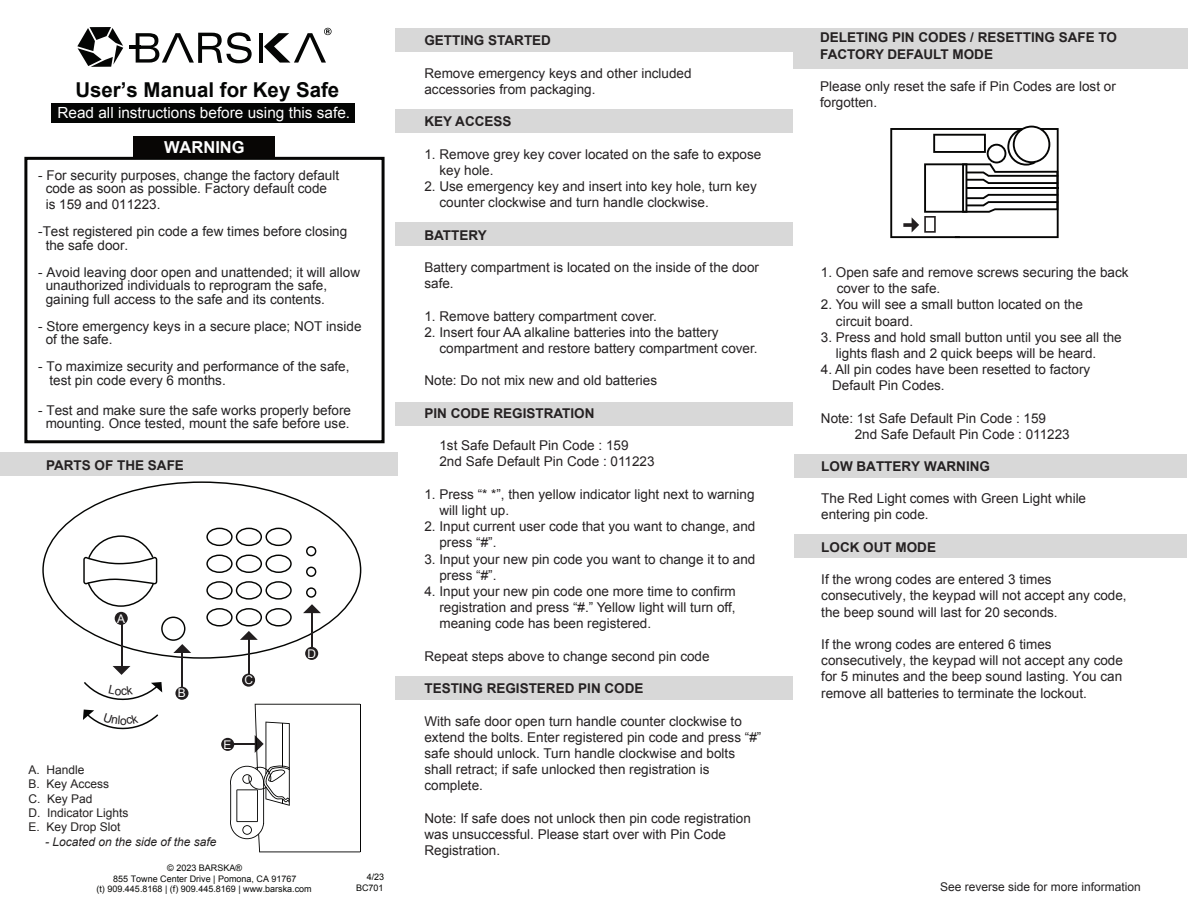
<style>
.page{position:relative;width:1188px;height:918px;background:#fff}
.page>*{position:absolute;margin:0;border:0;box-sizing:border-box;transform-origin:0 0}
.t1{font:700 20.55px "Arial";color:#040504}
.t2{font:700 16.5px "Arial";color:#fff}
.t3{font:15.3px "Arial";color:#fff}
.t4{font:13.5px/16.2px "Arial";color:#252122}
.t5{font:13.5px/13.5px "Arial";color:#232122}
.t6{font:700 13.5px/16.2px "Arial";color:#252122}
.t7{font:12px/14.4px "Arial";color:#242121}
.t8{font:12px "Arial";color:#232122}
.t9{font:italic 12px "Arial";color:#242121}
.t10{font:12px "Arial";color:#fff}
.t11{font:9px/10.5px "Arial";color:#0a0b09;text-align:center}
.t12{font:9px/10.8px "Arial";color:#050604;text-align:right}
.s1{color:#231f20}
</style>
<div class="page">
<div style="left:0;top:452px;width:397px;height:24px;background:#d8d8d8"></div>
<hr style="left:259px;top:33px;width:4px;height:29px;background:#040504">
<svg style="left:129px;top:32px;width:123px;height:31px"></svg>
<svg style="left:77px;top:27px;width:46px;height:40px"></svg>
<svg style="left:264px;top:28px;width:68px;height:35px"></svg>
<div style="left:24px;top:157px;width:361px;height:286px;border:3px solid #050504"></div>
<div style="left:134px;top:136px;width:141px;height:22px;background:#080605"></div>
<div style="left:51px;top:103px;width:304px;height:19px;background:#040504"></div>
<div style="left:396px;top:28px;width:397px;height:23px;background:#d8d8d8"></div>
<div style="left:396px;top:110px;width:397px;height:23px;background:#d8d8d8"></div>
<div style="left:396px;top:222px;width:397px;height:24px;background:#d8d8d8"></div>
<div style="left:396px;top:402px;width:397px;height:24px;background:#d8d8d8"></div>
<div style="left:794px;top:454px;width:393px;height:24px;background:#d8d8d8"></div>
<div style="left:794px;top:534px;width:393px;height:24px;background:#d8d8d8"></div>
<div style="left:396px;top:676px;width:397px;height:24px;background:#d8d8d8"></div>
<div style="left:793px;top:28px;width:395px;height:40px;background:#d8d8d8"></div>
<svg style="left:42px;top:481px;width:319px;height:178px"></svg>
<hr style="left:121px;top:616px;width:1px;height:54px;background:#221e1f">
<div style="left:115px;top:612px;width:13px;height:13px;background:#221e1f;border-radius:50%"></div>
<hr style="left:181px;top:649px;width:2px;height:44px;background:#221e1f">
<svg style="left:161px;top:617px;width:30px;height:36px"></svg>
<div style="left:175px;top:687px;width:14px;height:13px;background:#221e1f;border-radius:50%"></div>
<div style="left:221px;top:738px;width:13px;height:13px;background:#221e1f;border-radius:50%"></div>
<hr style="left:248px;top:636px;width:2px;height:44px;background:#221e1f">
<svg style="left:206px;top:608px;width:86px;height:32px"></svg>
<div style="left:242px;top:674px;width:13px;height:13px;background:#221e1f;border-radius:50%"></div>
<hr style="left:311px;top:609px;width:2px;height:44px;background:#221e1f">
<svg style="left:303px;top:604px;width:18px;height:9px"></svg>
<div style="left:305px;top:647px;width:13px;height:13px;background:#221e1f;border-radius:50%"></div>
<svg style="left:230px;top:704px;width:130px;height:148px"></svg>
<hr style="left:360px;top:704px;width:1px;height:148px;background:#050504">
<svg style="left:890px;top:126px;width:169px;height:112px"></svg>
<svg style="left:83px;top:666px;width:79px;height:64px"></svg>
<h1 class="t1" style="left:75px;top:76px;width:266px">User’s Manual for Key Safe</h1>
<p class="t3" style="left:57px;top:102px;width:294px">Read all instructions before using this safe.</p>
<p class="t2" style="left:164px;top:136px;width:82px">WARNING</p>
<p class="t5" style="left:38px;top:168px;width:302px;text-align:center">- For security purposes, change the factory default code as soon as possible. Factory default code</p>
<p class="t5" style="left:38px;top:191px;width:311px;line-height:27px;text-indent:8px">is <span class="s1">159 and 011223.<br></span>-Test registered pin code a few times before closing</p>
<p class="t5" style="left:46px;top:238px;width:84px">the safe door.</p>
<p class="t5" style="left:46px;top:265px;width:316px;text-indent:-8px">- Avoid leaving door open and unattended; it will allow unauthorized individuals to reprogram the safe, gaining full access to the safe and its contents.</p>
<p class="t5" style="left:46px;top:319px;width:317px;text-indent:-8px">- Store emergency keys in a secure place; NOT inside of the safe.</p>
<p class="t5" style="left:38px;top:360px;width:313px">- To maximize security and performance of the safe,</p>
<p class="t5" style="left:49px;top:373px;width:178px">test pin code every 6 months.</p>
<p class="t5" style="left:38px;top:403px;width:314px;text-align:center">- Test and make sure the safe works properly before mounting. Once tested, mount the safe before use.</p>
<p class="t6" style="left:46px;top:458px;width:139px">PARTS OF THE SAFE</p>
<p class="t10" style="left:117px;top:610px;width:9px">A</p>
<p class="t10" style="left:178px;top:685px;width:9px">B</p>
<p class="t10" style="left:244px;top:672px;width:10px">C</p>
<p class="t7" style="left:29px;top:762px;width:102px">A. Handle<br>B. Key Access<br>C. Key Pad<br>D. Indicator Lights<br>E. Key Drop Slot</p>
<p class="t9" style="left:45px;top:834px;width:173px">- Located on the side of the safe</p>
<p class="t10" style="left:224px;top:736px;width:9px">E</p>
<p class="t10" style="left:308px;top:646px;width:10px">D</p>
<p class="t11" style="left:96px;top:863px;width:217px">© 2023 BARSKA®<br>855 Towne Center Drive | Pomona, CA 91767<br>(t) 909.445.8168 | (f) 909.445.8169 | www.barska.com</p>
<p class="t12" style="left:356px;top:872px;width:30px">4/23<br>BC701</p>
<p class="t6" style="left:424px;top:33px;width:128px">GETTING STARTED</p>
<p class="t4" style="left:424px;top:65px;width:269px">Remove emergency keys and other included accessories from packaging.</p>
<p class="t6" style="left:424px;top:114px;width:89px">KEY ACCESS</p>
<p class="t4" style="left:439px;top:146px;width:323px;text-indent:-15px">1. Remove grey key cover located on the safe to expose key hole.</p>
<p class="t4" style="left:439px;top:178px;width:319px;text-indent:-15px">2. Use emergency key and insert into key hole, turn key counter clockwise and turn handle clockwise.</p>
<p class="t6" style="left:424px;top:227px;width:64px">BATTERY</p>
<p class="t4" style="left:424px;top:259px;width:336px">Battery compartment is located on the inside of the door safe.</p>
<p class="t4" style="left:424px;top:308px;width:234px">1. Remove battery compartment cover.</p>
<p class="t4" style="left:439px;top:324px;width:320px;text-indent:-15px">2. Insert four AA alkaline batteries into the battery compartment and restore battery compartment cover.</p>
<p class="t4" style="left:424px;top:373px;width:234px">Note: Do not mix new and old batteries</p>
<p class="t6" style="left:424px;top:405px;width:172px">PIN CODE REGISTRATION</p>
<p class="t4" style="left:439px;top:437px;width:217px">1st Safe Default Pin Code : 159<br>2nd Safe Default Pin Code : 011223</p>
<p class="t4" style="left:439px;top:486px;width:317px;text-indent:-15px">1. Press “* *”, then yellow indicator light next to warning will light up.</p>
<p class="t4" style="left:439px;top:518px;width:317px;text-indent:-15px">2. Input current user code that you want to change, and press “#”.</p>
<p class="t4" style="left:439px;top:551px;width:317px;text-indent:-15px">3. Input your new pin code you want to change it to and press “#”.</p>
<p class="t4" style="left:439px;top:583px;width:298px;text-align:justify;text-indent:-15px">4. Input your new pin code one more time to confirm registration and press “#.” Yellow light will turn off, meaning code has been registered.</p>
<p class="t4" style="left:424px;top:648px;width:287px">Repeat steps above to change second pin code</p>
<p class="t6" style="left:424px;top:681px;width:221px">TESTING REGISTERED PIN CODE</p>
<p class="t4" style="left:424px;top:713px;width:338px">With safe door open turn handle counter clockwise to extend the bolts. Enter registered pin code and press “#” safe should unlock. Turn handle clockwise and bolts shall retract; if safe unlocked then registration is complete.</p>
<p class="t4" style="left:424px;top:810px;width:328px">Note: If safe does not unlock then pin code registration was unsuccessful. Please start over with Pin Code<br>Registration.</p>
<p class="t6" style="left:820px;top:30px;width:298px">DELETING PIN CODES / RESETTING SAFE TO<br>FACTORY DEFAULT MODE</p>
<p class="t4" style="left:820px;top:78px;width:297px">Please only reset the safe if Pin Codes are lost or forgotten.</p>
<p class="t4" style="left:837px;top:264px;width:293px;text-indent:-16px">1. Open safe and remove screws securing the back cover to the safe.</p>
<p class="t4" style="left:836px;top:297px;width:248px;text-indent:-15px">2. You will see a small button located on the circuit board.</p>
<p class="t4" style="left:836px;top:329px;width:287px;text-indent:-15px">3. Press and hold small button until you see all the lights flash and 2 quick beeps will be heard.</p>
<p class="t4" style="left:832px;top:361px;width:260px;text-indent:-11px">4. All pin codes have been resetted to factory<br>Default Pin Codes.</p>
<p class="t4" style="left:855px;top:410px;width:217px;text-indent:-34px">Note: 1st Safe Default Pin Code : 159<br>2nd Safe Default Pin Code : 011223</p>
<p class="t6" style="left:821px;top:459px;width:170px">LOW BATTERY WARNING</p>
<p class="t4" style="left:821px;top:491px;width:266px">The Red Light comes with Green Light while entering pin code.</p>
<p class="t6" style="left:821px;top:540px;width:116px">LOCK OUT MODE</p>
<p class="t4" style="left:821px;top:572px;width:307px">If the wrong codes are entered 3 times consecutively, the keypad will not accept any code, the beep sound will last for 20 seconds.</p>
<p class="t4" style="left:821px;top:636px;width:303px">If the wrong codes are entered 6 times consecutively, the keypad will not accept any code for 5 minutes and the beep sound lasting. You can remove all batteries to terminate the lockout.</p>
<p class="t8" style="left:940px;top:879px;width:202px">See reverse side for more information</p>
</div>
